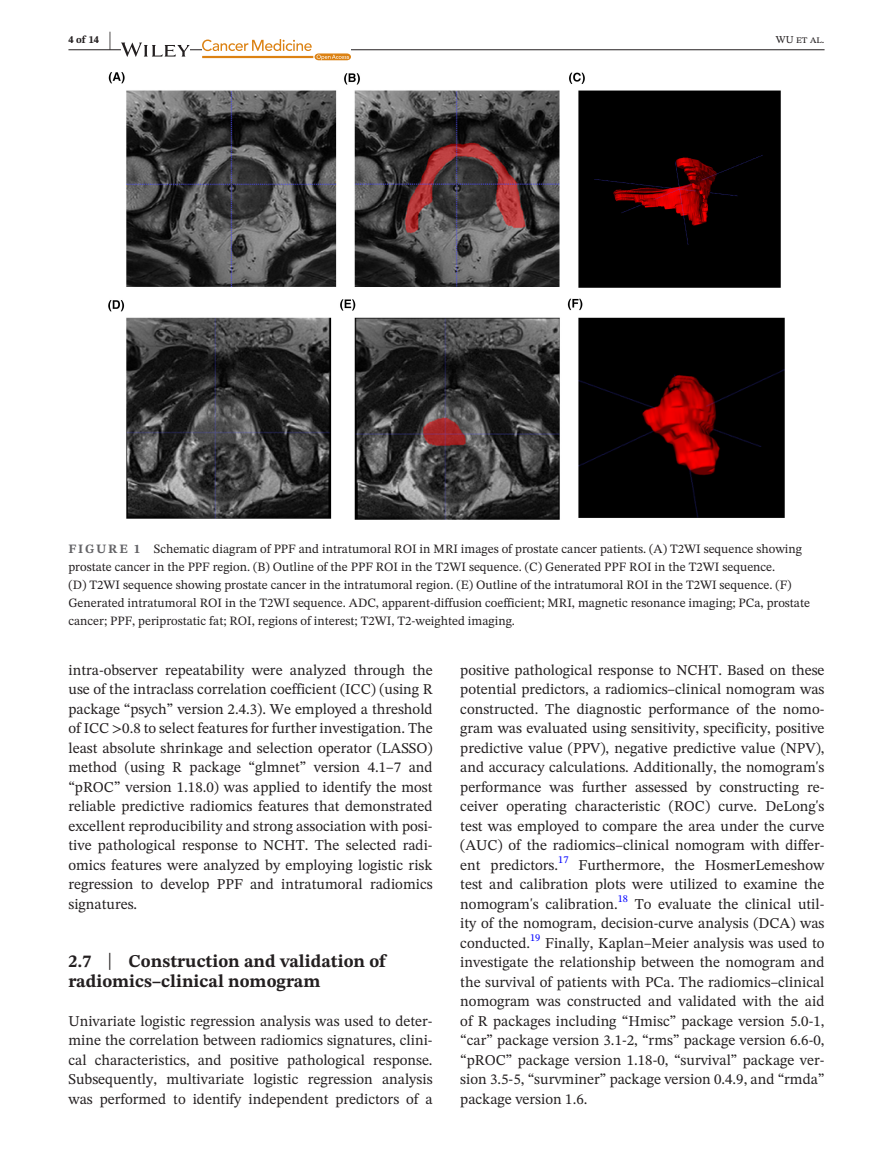
<style>
.page{position:relative;width:893px;height:1174px;background:#fff}
.page>*{position:absolute;margin:0;border:0;box-sizing:border-box;transform-origin:0 0}
.t1{font:700 18px/19.5px "STIX Two Text";color:#231f20}
.t2{font:15px/19.5px "STIX Two Text";color:#231f20;text-align:justify}
.t3{font:12.75px/18px "STIX Two Text";color:#231f20}
.t4{font:10.5px "STIX Two Text";color:#231f20}
.t5{font:700 10.5px "STIX Two Text";color:#231f20}
.t6{font:10.5px "STIX Two Text";color:#00f}
.s1{font-size:21px}
.s2{font-weight:700;color:#636366}
.s3{font-family:"STIX"}
.s4{font-weight:400;font-size:23.7px}
</style>
<div class="page">
<hr style="left:68px;top:49px;width:756px;height:1px;background:#231f20">
<svg style="left:121px;top:43px;width:69px;height:14px"></svg>
<svg style="left:202px;top:39px;width:149px;height:21px"></svg>
<img style="left:108px;top:72px;width:677px;height:448px">
<p class="t5" style="left:68px;top:32px;width:44px">4 of 14 <span class="s1">|</span></p>
<p class="t4" style="left:776px;top:32px;width:50px">WU et al.</p>
<p class="t3" style="left:68px;top:540px;width:743px"><span class="s2">FIGURE 1</span> Schematic diagram of PPF and intratumoral ROI in MRI images of prostate cancer patients. (A) T2WI sequence showing prostate cancer in the PPF region. (B) Outline of the PPF ROI in the T2WI sequence. (C) Generated PPF ROI in the T2WI sequence.<br>(D) T2WI sequence showing prostate cancer in the intratumoral region. (E) Outline of the intratumoral ROI in the T2WI sequence. (F)<br>Generated intratumoral ROI in the T2WI sequence. ADC, apparent-diffusion coefficient; MRI, magnetic resonance imaging; PCa, prostate cancer; PPF, periprostatic fat; ROI, regions of interest; T2WI, T2-weighted imaging.</p>
<p class="t2" style="left:68px;top:660px;width:366px">intra-observer repeatability were analyzed through the use of the intraclass correlation coefficient (ICC) (using R package “psych” version 2.4.3). We employed a threshold of ICC <span class="s3">&gt;</span>0.8 to select features for further investigation. The least absolute shrinkage and selection operator (LASSO) method (using R package “glmnet” version 4.1–7 and “pROC” version 1.18.0) was applied to identify the most reliable predictive radiomics features that demonstrated excellent reproducibility and strong association with posi&shy;tive pathological response to NCHT. The selected radi&shy;omics features were analyzed by employing logistic risk regression to develop PPF and intratumoral radiomics signatures.</p>
<p class="t1" style="left:68px;top:952px;width:319px">2.7 <span class="s4">|</span> Construction and validation of radiomics–clinical nomogram</p>
<p class="t2" style="left:68px;top:1011px;width:366px">Univariate logistic regression analysis was used to deter&shy;mine the correlation between radiomics signatures, clini&shy;cal characteristics, and positive pathological response.<br>Subsequently, multivariate logistic regression analysis was performed to identify independent predictors of a</p>
<p class="t2" style="left:460px;top:660px;width:366px">positive pathological response to NCHT. Based on these potential predictors, a radiomics–clinical nomogram was constructed. The diagnostic performance of the nomo&shy;gram was evaluated using sensitivity, specificity, positive predictive value (PPV), negative predictive value (NPV), and accuracy calculations. Additionally, the nomogram's performance was further assessed by constructing re&shy;ceiver operating characteristic (ROC) curve. DeLong's test was employed to compare the area under the curve (AUC) of the radiomics–clinical nomogram with differ&shy;ent predictors.<sup>17</sup></p>
<p class="t2" style="left:460px;top:855px;width:366px;text-indent:118px">Furthermore, the HosmerLemeshow test and calibration plots were utilized to examine the nomogram's calibration.</p>
<p class="t6" style="left:618px;top:891px;width:12px">18</p>
<p class="t2" style="left:460px;top:894px;width:366px;text-indent:174px">To evaluate the clinical util&shy;ity of the nomogram, decision-curve analysis (DCA) was conducted.</p>
<p class="t6" style="left:530px;top:930px;width:12px">19</p>
<p class="t2" style="left:460px;top:933px;width:366px;text-indent:85px">Finally, Kaplan–Meier analysis was used to investigate the relationship between the nomogram and the survival of patients with PCa. The radiomics–clinical nomogram was constructed and validated with the aid of R packages including “Hmisc” package version 5.0-1, “car” package version 3.1-2, “rms” package version 6.6-0, “pROC” package version 1.18-0, “survival” package ver&shy;sion 3.5-5, “survminer” package version 0.4.9, and “rmda” package version 1.6.</p>
</div>
